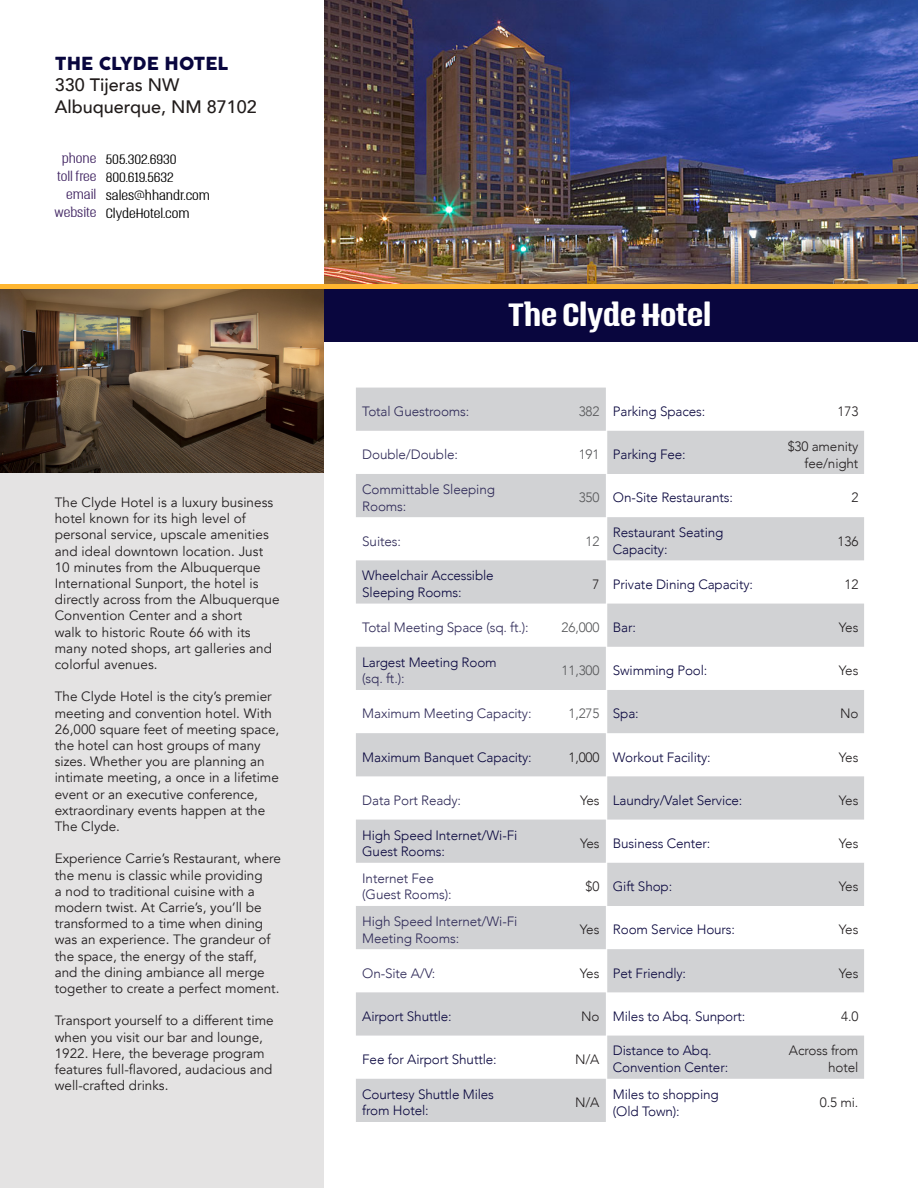
<style>
.page{position:relative;width:918px;height:1188px;background:#fff}
.page>*{position:absolute;margin:0;border:0;box-sizing:border-box;transform-origin:0 0}
.t1{font:700 28.5px "Triump";color:#fff}
.t2{font:500 18px "Avenir";color:#211c1b}
.t3{font:18px "Cocogoose Pro";color:#09063e}
.t4{font:13.5px/16.2px "Avenir";color:#231f20}
.t5{font:300 13.5px/17px "Avenir";letter-spacing:-.01em;color:#09063e}
.t6{font:300 13.5px/16.5px "Avenir";letter-spacing:-.01em;color:#2e2957}
.t7{font:300 13.5px/17px "Avenir";letter-spacing:-.01em;color:#231f20;text-align:right}
.t8{font:300 13.5px "Avenir";letter-spacing:-.01em;color:#57585a}
.t9{font:100 12px "Triump";color:#000}
.t10{font:100 12px "Triump";color:#432764}
</style>
<div class="page">
<img style="left:324px;top:0;width:594px;height:284px">
<div style="left:0;top:291px;width:324px;height:897px;background:#e4e3e3"></div>
<div style="left:324px;top:288px;width:594px;height:54px;background:#09063e"></div>
<img style="left:0;top:288px;width:324px;height:184px">
<svg style="left:607px;top:431px;width:257px;height:648px;fill:#d1d2d4"></svg>
<svg style="left:356px;top:388px;width:250px;height:734px;fill:#d1d2d4"></svg>
<hr style="left:0;top:284px;width:918px;height:4px;background:#ffb630">
<p class="t3" style="left:55px;top:51px;width:175px">THE CLYDE HOTEL</p>
<p class="t2" style="left:55px;top:70px;width:126px">330 Tijeras NW</p>
<p class="t2" style="left:55px;top:91px;width:204px">Albuquerque, NM 87102</p>
<p class="t10" style="left:62px;top:151px;width:36px">phone</p>
<p class="t10" style="left:57px;top:169px;width:41px">toll free</p>
<p class="t10" style="left:66px;top:187px;width:32px">email</p>
<p class="t10" style="left:55px;top:205px;width:43px">website</p>
<p class="t9" style="left:106px;top:151px;width:72px">505.302.6930</p>
<p class="t9" style="left:106px;top:169px;width:69px">800.619.5632</p>
<p class="t9" style="left:106px;top:187px;width:106px">sales@hhandr.com</p>
<p class="t9" style="left:106px;top:205px;width:85px">ClydeHotel.com</p>
<p class="t4" style="left:55px;top:494px;width:226px">The Clyde Hotel is a luxury business hotel known for its high level of personal service, upscale amenities and ideal downtown location. Just<br>10 minutes from the Albuquerque<br>International Sunport, the hotel is directly across from the Albuquerque<br>Convention Center and a short<br>walk to historic Route 66 with its many noted shops, art galleries and colorful avenues.</p>
<p class="t4" style="left:55px;top:689px;width:226px">The Clyde Hotel is the city’s premier meeting and convention hotel. With<br>26,000 square feet of meeting space, the hotel can host groups of many sizes. Whether you are planning an intimate meeting, a once in a lifetime event or an executive conference, extraordinary events happen at the<br>The Clyde.</p>
<p class="t4" style="left:55px;top:851px;width:228px">Experience Carrie’s Restaurant, where the menu is classic while providing<br>a nod to traditional cuisine with a modern twist. At Carrie’s, you’ll be transformed to a time when dining was an experience. The grandeur of the space, the energy of the staff, and the dining ambiance all merge together to create a perfect moment.</p>
<p class="t4" style="left:55px;top:1013px;width:220px">Transport yourself to a different time when you visit our bar and lounge, 1922. Here, the beverage program features full-flavored, audacious and well-crafted drinks.</p>
<p class="t1" style="left:509px;top:294px;width:204px">The Clyde Hotel</p>
<p class="t6" style="left:362px;top:403px;width:109px">Total Guestrooms:</p>
<p class="t8" style="left:579px;top:403px;width:22px">382</p>
<p class="t6" style="left:362px;top:446px;width:97px">Double/Double:</p>
<p class="t8" style="left:579px;top:446px;width:22px">191</p>
<p class="t6" style="left:362px;top:481px;width:134px">Committable Sleeping<br>Rooms:</p>
<p class="t8" style="left:579px;top:490px;width:22px">350</p>
<p class="t6" style="left:362px;top:533px;width:40px">Suites:</p>
<p class="t8" style="left:586px;top:533px;width:15px">12</p>
<p class="t5" style="left:362px;top:567px;width:133px">Wheelchair Accessible</p>
<p class="t5" style="left:362px;top:584px;width:101px">Sleeping Rooms:</p>
<p class="t7" style="left:592px;top:576px;width:9px">7</p>
<p class="t6" style="left:362px;top:619px;width:168px">Total Meeting Space (sq. ft.):</p>
<p class="t8" style="left:562px;top:619px;width:39px">26,000</p>
<p class="t5" style="left:362px;top:654px;width:136px">Largest Meeting Room</p>
<p class="t6" style="left:362px;top:670px;width:44px">(sq. ft.):</p>
<p class="t8" style="left:562px;top:662px;width:39px">11,300</p>
<p class="t6" style="left:362px;top:705px;width:171px">Maximum Meeting Capacity:</p>
<p class="t8" style="left:568px;top:706px;width:33px">1,275</p>
<p class="t5" style="left:362px;top:748px;width:171px">Maximum Banquet Capacity:</p>
<p class="t7" style="left:568px;top:748px;width:33px">1,000</p>
<p class="t6" style="left:362px;top:792px;width:100px">Data Port Ready:</p>
<p class="t7" style="left:580px;top:792px;width:21px">Yes</p>
<p class="t5" style="left:362px;top:827px;width:157px;line-height:16.5px">High Speed Internet/Wi-Fi<br>Guest Rooms:</p>
<p class="t7" style="left:580px;top:835px;width:21px">Yes</p>
<p class="t6" style="left:362px;top:870px;width:73px">Internet Fee</p>
<p class="t6" style="left:362px;top:886px;width:91px">(Guest Rooms):</p>
<p class="t7" style="left:586px;top:878px;width:15px">$0</p>
<p class="t6" style="left:362px;top:913px;width:157px">High Speed Internet/Wi-Fi<br>Meeting Rooms:</p>
<p class="t7" style="left:580px;top:921px;width:21px">Yes</p>
<p class="t6" style="left:362px;top:965px;width:75px">On-Site A/V:</p>
<p class="t7" style="left:580px;top:964px;width:21px">Yes</p>
<p class="t5" style="left:362px;top:1008px;width:91px">Airport Shuttle:</p>
<p class="t7" style="left:581px;top:1008px;width:20px">No</p>
<p class="t5" style="left:362px;top:1051px;width:136px">Fee for Airport Shuttle:</p>
<p class="t7" style="left:575px;top:1051px;width:26px">N/A</p>
<p class="t5" style="left:362px;top:1086px;width:133px;line-height:16px">Courtesy Shuttle Miles from Hotel:</p>
<p class="t7" style="left:575px;top:1094px;width:26px">N/A</p>
<p class="t5" style="left:613px;top:403px;width:94px">Parking Spaces:</p>
<p class="t7" style="left:838px;top:403px;width:22px">173</p>
<p class="t5" style="left:613px;top:446px;width:74px">Parking Fee:</p>
<p class="t7" style="left:788px;top:438px;width:72px">$30 amenity fee/night</p>
<p class="t5" style="left:613px;top:489px;width:121px">On-Site Restaurants:</p>
<p class="t7" style="left:851px;top:489px;width:9px">2</p>
<p class="t5" style="left:613px;top:524px;width:112px">Restaurant Seating<br>Capacity:</p>
<p class="t7" style="left:838px;top:532px;width:22px">136</p>
<p class="t5" style="left:613px;top:576px;width:142px">Private Dining Capacity:</p>
<p class="t7" style="left:845px;top:576px;width:15px">12</p>
<p class="t5" style="left:613px;top:619px;width:25px">Bar:</p>
<p class="t7" style="left:839px;top:619px;width:21px">Yes</p>
<p class="t5" style="left:613px;top:662px;width:96px">Swimming Pool:</p>
<p class="t7" style="left:839px;top:662px;width:21px">Yes</p>
<p class="t5" style="left:613px;top:705px;width:27px">Spa:</p>
<p class="t7" style="left:840px;top:705px;width:20px">No</p>
<p class="t5" style="left:613px;top:748px;width:99px">Workout Facility:</p>
<p class="t7" style="left:839px;top:748px;width:21px">Yes</p>
<p class="t5" style="left:613px;top:792px;width:131px">Laundry/Valet Service:</p>
<p class="t7" style="left:839px;top:792px;width:21px">Yes</p>
<p class="t5" style="left:613px;top:835px;width:99px">Business Center:</p>
<p class="t7" style="left:839px;top:835px;width:21px">Yes</p>
<p class="t5" style="left:613px;top:878px;width:61px">Gift Shop:</p>
<p class="t7" style="left:839px;top:878px;width:21px">Yes</p>
<p class="t5" style="left:613px;top:921px;width:124px">Room Service Hours:</p>
<p class="t7" style="left:839px;top:921px;width:21px">Yes</p>
<p class="t5" style="left:613px;top:964px;width:75px">Pet Friendly:</p>
<p class="t7" style="left:839px;top:964px;width:21px">Yes</p>
<p class="t5" style="left:613px;top:1008px;width:134px">Miles to Abq. Sunport:</p>
<p class="t7" style="left:841px;top:1008px;width:19px">4.0</p>
<p class="t5" style="left:613px;top:1042px;width:100px">Distance to Abq.</p>
<p class="t5" style="left:613px;top:1059px;width:117px">Convention Center:</p>
<p class="t7" style="left:789px;top:1042px;width:71px">Across from hotel</p>
<p class="t5" style="left:613px;top:1086px;width:107px">Miles to shopping (Old Town):</p>
<p class="t7" style="left:820px;top:1094px;width:40px">0.5 mi.</p>
</div>
